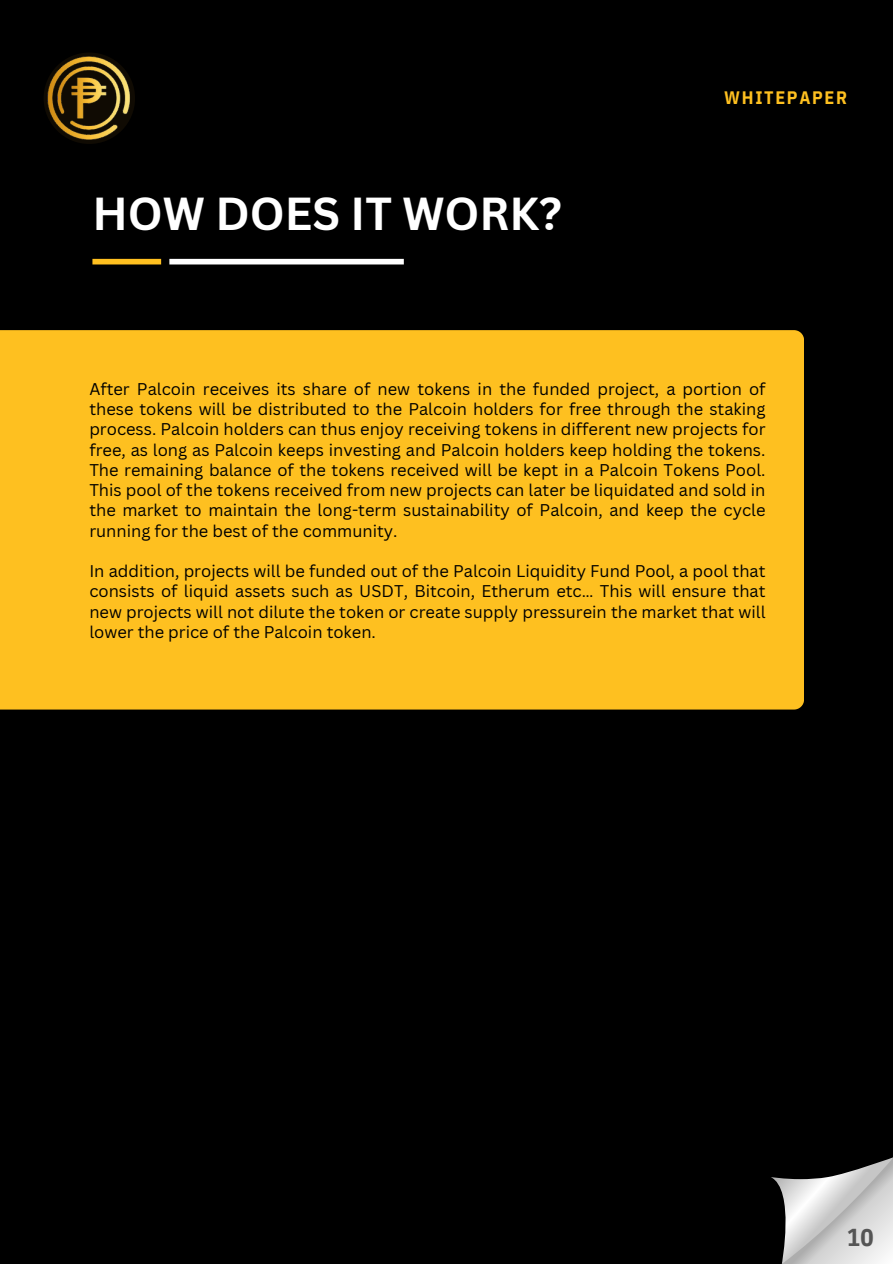
<style>
.page{position:relative;width:893px;height:1264px;background:#fff}
.page>*{position:absolute;margin:0;border:0;box-sizing:border-box;transform-origin:0 0}
.t1{font:700 45px "Canva Sans";color:#fff}
.t2{font:700 24.45px "IBM Plex Sans Cond";color:#555}
.t3{font:700 18px "IBM Plex Sans Cond";letter-spacing:.095em;color:#fec020}
.t4{font:16.5px/20.2px "Canva Sans";color:#000;text-align:justify}
</style>
<div class="page">
<div style="left:0;top:0;width:892px;height:1263px;background:#000"></div>
<img style="left:44px;top:54px;width:91px;height:89px">
<div style="left:169px;top:259px;width:235px;height:5px;background:#fff"></div>
<div style="left:92px;top:259px;width:69px;height:5px;background:#ffc020"></div>
<div style="left:0;top:330px;width:803px;height:379px;background:#fec020"></div>
<svg style="left:771px;top:1157px;width:121px;height:106px"></svg>
<h2 class="t1" style="left:92px;top:182px;width:471px">HOW DOES IT WORK?</h2>
<p class="t3" style="left:724px;top:85px;width:124px">WHITEPAPER</p>
<h1 class="t4" style="left:89px;top:378px;width:677px">After Palcoin receives its share of new tokens in the funded project, a portion of these tokens will be distributed to the Palcoin holders for free through the staking process. Palcoin holders can thus enjoy receiving tokens in different new projects for free, as long as Palcoin keeps investing and Palcoin holders keep holding the tokens.<br>The remaining balance of the tokens received will be kept in a Palcoin Tokens Pool.<br>This pool of the tokens received from new projects can later be liquidated and sold in the market to maintain the long-term sustainability of Palcoin, and keep the cycle running for the best of the community.</h1>
<p class="t4" style="left:89px;top:560px;width:677px">In addition, projects will be funded out of the Palcoin Liquidity Fund Pool, a pool that consists of liquid assets such as USDT, Bitcoin, Etherum etc… This will ensure that new projects will not dilute the token or create supply pressurein the market that will lower the price of the Palcoin token.</p>
<p class="t2" style="left:847px;top:1221px;width:28px">10</p>
</div>
